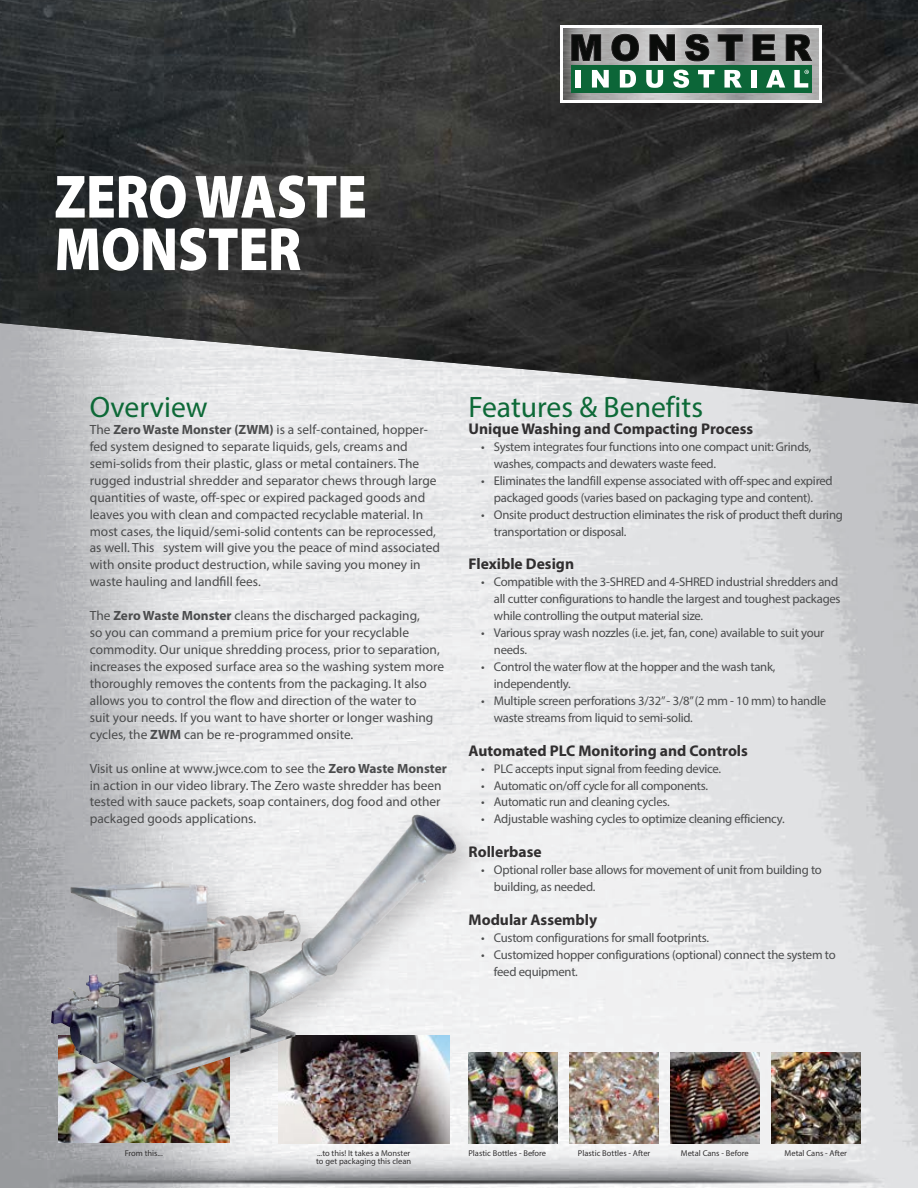
<style>
.page{position:relative;width:918px;height:1188px;background:#fff}
.page>*{position:absolute;margin:0;border:0;box-sizing:border-box;transform-origin:0 0}
.t1{font:900 61.5px/52.5px "Myriad Pro";letter-spacing:-.005em;color:#fff;scale:.88 1}
.t2{font:29.7px "Myriad Pro";color:#0d6937}
.t3{font:700 15.45px "Myriad Pro";color:#312f30}
.t4{font:13.35px/17px "Myriad Pro";color:#4b4c4d}
.t5{font:12.75px/17px "Myriad Pro";letter-spacing:-.02em;color:#4b4c4d}
.t6{font:8.4px/8.4px "Myriad Pro";color:#312f30}
.s1{font-weight:700}
</style>
<div class="page">
<img style="left:0;top:405px;width:918px;height:783px">
<img style="left:0;top:0;width:918px;height:405px">
<div style="left:552px;top:16px;width:295px;height:111px;background:#231f20;opacity:.3"></div>
<svg style="left:561px;top:25px;width:261px;height:78px"></svg>
<img style="left:564px;top:28px;width:255px;height:71px">
<div style="left:572px;top:65px;width:240px;height:27px;background:#0c6638"></div>
<img style="left:567px;top:30px;width:249px;height:36px">
<svg style="left:571px;top:34px;width:30px;height:27px"></svg>
<svg style="left:612px;top:34px;width:27px;height:27px"></svg>
<svg style="left:650px;top:34px;width:25px;height:27px"></svg>
<svg style="left:685px;top:34px;width:24px;height:27px"></svg>
<svg style="left:718px;top:34px;width:25px;height:27px"></svg>
<svg style="left:753px;top:34px;width:22px;height:27px"></svg>
<svg style="left:786px;top:34px;width:26px;height:27px"></svg>
<div style="left:575px;top:70px;width:6px;height:18px;background:#fff"></div>
<svg style="left:592px;top:70px;width:17px;height:18px"></svg>
<svg style="left:620px;top:70px;width:16px;height:18px"></svg>
<svg style="left:646px;top:70px;width:17px;height:18px"></svg>
<svg style="left:673px;top:70px;width:16px;height:18px"></svg>
<svg style="left:698px;top:70px;width:17px;height:18px"></svg>
<svg style="left:724px;top:70px;width:18px;height:18px"></svg>
<div style="left:751px;top:70px;width:6px;height:18px;background:#fff"></div>
<svg style="left:766px;top:70px;width:19px;height:18px"></svg>
<svg style="left:794px;top:70px;width:15px;height:18px"></svg>
<img style="left:58px;top:1114px;width:172px;height:29px">
<img style="left:278px;top:1114px;width:171px;height:29px">
<div style="left:40px;top:804px;width:448px;height:310px;background:#231f20;opacity:.21"></div>
<img style="left:51px;top:816px;width:397px;height:267px">
<img style="left:569px;top:1053px;width:90px;height:90px">
<img style="left:469px;top:1053px;width:89px;height:90px">
<img style="left:670px;top:1053px;width:90px;height:90px">
<img style="left:771px;top:1053px;width:89px;height:90px">
<h1 class="t1" style="left:55px;top:168px;width:357px">ZERO WASTE<br>MONSTER</h1>
<h2 class="t2" style="left:90px;top:389px;width:119px">Overview</h2>
<p class="t4" style="left:90px;top:421px;width:352px">The <span class="s1">Zero Waste Monster (ZWM)</span> is a self-contained, hopper&shy;fed system designed to separate liquids, gels, creams and semi-solids from their plastic, glass or metal containers. The rugged industrial shredder and separator chews through large quantities of waste, off-spec or expired packaged goods and leaves you with clean and compacted recyclable material. In most cases, the liquid/semi-solid contents can be reprocessed, as well. This system will give you the peace of mind associated with onsite product destruction, while saving you money in waste hauling and landfill fees.</p>
<p class="t4" style="left:90px;top:607px;width:356px">The <span class="s1">Zero Waste Monster</span> cleans the discharged packaging,<br>so you can command a premium price for your recyclable commodity. Our unique shredding process, prior to separation, increases the exposed surface area so the washing system more thoroughly removes the contents from the packaging. It also allows you to control the flow and direction of the water to<br>suit your needs. If you want to have shorter or longer washing cycles, the <span class="s1">ZWM</span> can be re-programmed onsite.</p>
<p class="t4" style="left:90px;top:759px;width:359px">Visit us online at www.jwce.com to see the <span class="s1">Zero Waste Monster </span>in action in our video library. The Zero waste shredder has been tested with sauce packets, soap containers, dog food and other packaged goods applications.</p>
<h2 class="t2" style="left:469px;top:389px;width:236px">Features &amp; Benefits</h2>
<p class="t3" style="left:469px;top:419px;width:286px">Unique Washing and Compacting Process</p>
<p class="t5" style="left:494px;top:438px;width:319px;text-indent:-13px">• System integrates four functions into one compact unit: Grinds, washes, compacts and dewaters waste feed.</p>
<p class="t5" style="left:481px;top:472px;width:353px;text-align:center">• Eliminates the landfill expense associated with off-spec and expired packaged goods (varies based on packaging type and content).</p>
<p class="t5" style="left:494px;top:506px;width:350px;text-indent:-13px">• Onsite product destruction eliminates the risk of product theft during transportation or disposal.</p>
<p class="t3" style="left:469px;top:554px;width:107px">Flexible Design</p>
<p class="t5" style="left:494px;top:573px;width:348px;text-indent:-13px">• Compatible with the 3-SHRED and 4-SHRED industrial shredders and all cutter configurations to handle the largest and toughest packages while controlling the output material size.</p>
<p class="t5" style="left:494px;top:624px;width:332px;text-indent:-13px">• Various spray wash nozzles (i.e. jet, fan, cone) available to suit your needs.</p>
<p class="t5" style="left:494px;top:658px;width:283px;text-indent:-13px">• Control the water flow at the hopper and the wash tank, independently.</p>
<p class="t5" style="left:494px;top:692px;width:334px;text-indent:-13px">• Multiple screen perforations 3/32” - 3/8” (2 mm - 10 mm) to handle waste streams from liquid to semi-solid.</p>
<p class="t3" style="left:469px;top:740px;width:281px">Automated PLC Monitoring and Controls</p>
<p class="t5" style="left:481px;top:760px;width:242px">• PLC accepts input signal from feeding device.</p>
<p class="t5" style="left:481px;top:777px;width:228px">• Automatic on/off cycle for all components.</p>
<p class="t5" style="left:481px;top:794px;width:190px">• Automatic run and cleaning cycles.</p>
<p class="t5" style="left:481px;top:810px;width:305px">• Adjustable washing cycles to optimize cleaning efficiency.</p>
<p class="t3" style="left:469px;top:842px;width:75px">Rollerbase</p>
<p class="t5" style="left:494px;top:861px;width:329px;text-indent:-13px">• Optional roller base allows for movement of unit from building to building, as needed.</p>
<p class="t3" style="left:469px;top:910px;width:130px">Modular Assembly</p>
<p class="t5" style="left:481px;top:929px;width:229px">• Custom configurations for small footprints.</p>
<p class="t5" style="left:494px;top:946px;width:343px;text-indent:-13px">• Customized hopper configurations (optional) connect the system to feed equipment.</p>
<p class="t6" style="left:125px;top:1149px;width:40px">From this...</p>
<p class="t6" style="left:316px;top:1149px;width:96px">...to this! It takes a Monster to get packaging this clean</p>
<p class="t6" style="left:469px;top:1149px;width:79px">Plastic Bottles - Before</p>
<p class="t6" style="left:578px;top:1149px;width:74px">Plastic Bottles - After</p>
<p class="t6" style="left:681px;top:1149px;width:69px">Metal Cans - Before</p>
<p class="t6" style="left:785px;top:1149px;width:64px">Metal Cans - After</p>
</div>
